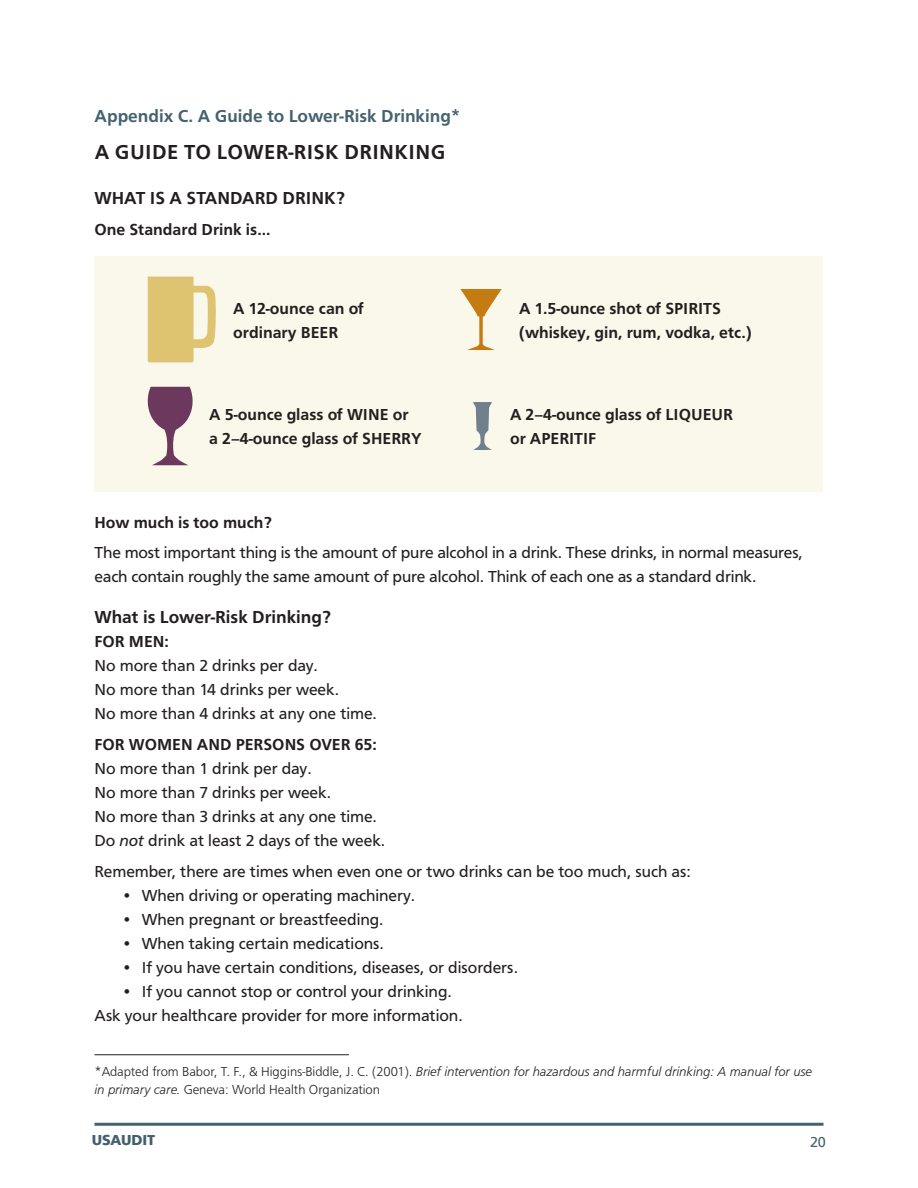
<style>
.page{position:relative;width:918px;height:1188px;background:#fff}
.page>*{position:absolute;margin:0;border:0;box-sizing:border-box;transform-origin:0 0}
.t1{font:700 21px "Carto Gothic Pro";letter-spacing:.02em;color:#231f20}
.t2{font:700 18px "Carto Gothic Pro";color:#231f20}
.t3{font:700 18px "Carto Gothic Pro";color:#44626f}
.t4{font:16.5px/24px "Carto Gothic Pro";letter-spacing:-.005em;color:#231f20}
.t5{font:700 16.5px/24px "Carto Gothic Pro";color:#231f20}
.t6{font:900 15px "Carto Gothic Pro";letter-spacing:-.01em;color:#42606c}
.t7{font:15px "Carto Gothic Pro";color:#42606c}
.source-note{font:300 13.5px/18px "Carto Gothic Pro";letter-spacing:-.005em;color:#231f20}
.s1{font-style:italic}
</style>
<div class="page">
<hr style="left:94px;top:1123px;width:730px;height:3px;background:#44626f">
<div style="left:94px;top:257px;width:730px;height:235px;background:#faf7eb"></div>
<svg style="left:148px;top:277px;width:68px;height:85px"></svg>
<svg style="left:460px;top:289px;width:42px;height:61px"></svg>
<svg style="left:147px;top:387px;width:46px;height:78px"></svg>
<svg style="left:473px;top:402px;width:19px;height:48px"></svg>
<hr style="left:94px;top:1054px;width:255px;height:1px;background:#231f20">
<p class="t3" style="left:94px;top:105px;width:367px">Appendix C. A Guide to Lower-Risk Drinking*</p>
<p class="t1" style="left:95px;top:140px;width:352px">A GUIDE TO LOWER-RISK DRINKING</p>
<p class="t2" style="left:94px;top:188px;width:252px">WHAT IS A STANDARD DRINK?</p>
<p class="t5" style="left:94px;top:218px;width:168px">One Standard Drink is...</p>
<p class="t5" style="left:233px;top:296px;width:132px">A 12-ounce can of ordinary BEER</p>
<p class="t5" style="left:519px;top:296px;width:234px">A 1.5-ounce shot of SPIRITS (whiskey, gin, rum, vodka, etc.)</p>
<p class="t5" style="left:209px;top:403px;width:214px">A 5-ounce glass of WINE or<br>a 2–4-ounce glass of SHERRY</p>
<p class="t5" style="left:510px;top:403px;width:224px">A 2–4-ounce glass of LIQUEUR or APERITIF</p>
<p class="t5" style="left:94px;top:510px;width:179px">How much is too much?</p>
<p class="t4" style="left:94px;top:541px;width:710px">The most important thing is the amount of pure alcohol in a drink. These drinks, in normal measures, each contain roughly the same amount of pure alcohol. Think of each one as a standard drink.</p>
<p class="t2" style="left:94px;top:607px;width:238px">What is Lower-Risk Drinking?</p>
<p class="t5" style="left:94px;top:630px;width:76px">FOR MEN:</p>
<p class="t4" style="left:94px;top:654px;width:225px">No more than 2 drinks per day.</p>
<p class="t4" style="left:94px;top:678px;width:246px">No more than 14 drinks per week.</p>
<p class="t4" style="left:94px;top:702px;width:284px">No more than 4 drinks at any one time.</p>
<p class="t5" style="left:94px;top:732px;width:284px">FOR WOMEN AND PERSONS OVER 65:</p>
<p class="t4" style="left:94px;top:757px;width:219px">No more than 1 drink per day.</p>
<p class="t4" style="left:94px;top:781px;width:238px">No more than 7 drinks per week.</p>
<p class="t4" style="left:94px;top:805px;width:284px">No more than 3 drinks at any one time.</p>
<p class="t4" style="left:94px;top:829px;width:292px">Do <span class="s1">not</span> drink at least 2 days of the week.</p>
<p class="t4" style="left:94px;top:859px;width:598px">Remember, there are times when even one or two drinks can be too much, such as:</p>
<p class="t4" style="left:122px;top:883px;width:295px">• When driving or operating machinery.</p>
<p class="t4" style="left:122px;top:907px;width:264px">• When pregnant or breastfeeding.</p>
<p class="t4" style="left:122px;top:931px;width:264px">• When taking certain medications.</p>
<p class="t4" style="left:122px;top:955px;width:398px">• If you have certain conditions, diseases, or disorders.</p>
<p class="t4" style="left:122px;top:979px;width:332px">• If you cannot stop or control your drinking.</p>
<p class="t4" style="left:94px;top:1003px;width:370px">Ask your healthcare provider for more information.</p>
<p class="source-note" style="left:94px;top:1063px;width:719px">*Adapted from Babor, T. F., &amp; Higgins-Biddle, J. C. (2001). <span class="s1">Brief intervention for hazardous and harmful drinking: A manual for use in primary care.</span> Geneva: World Health Organization</p>
<p class="t6" style="left:92px;top:1132px;width:65px">USAUDIT</p>
<p class="t7" style="left:810px;top:1133px;width:17px">20</p>
</div>
